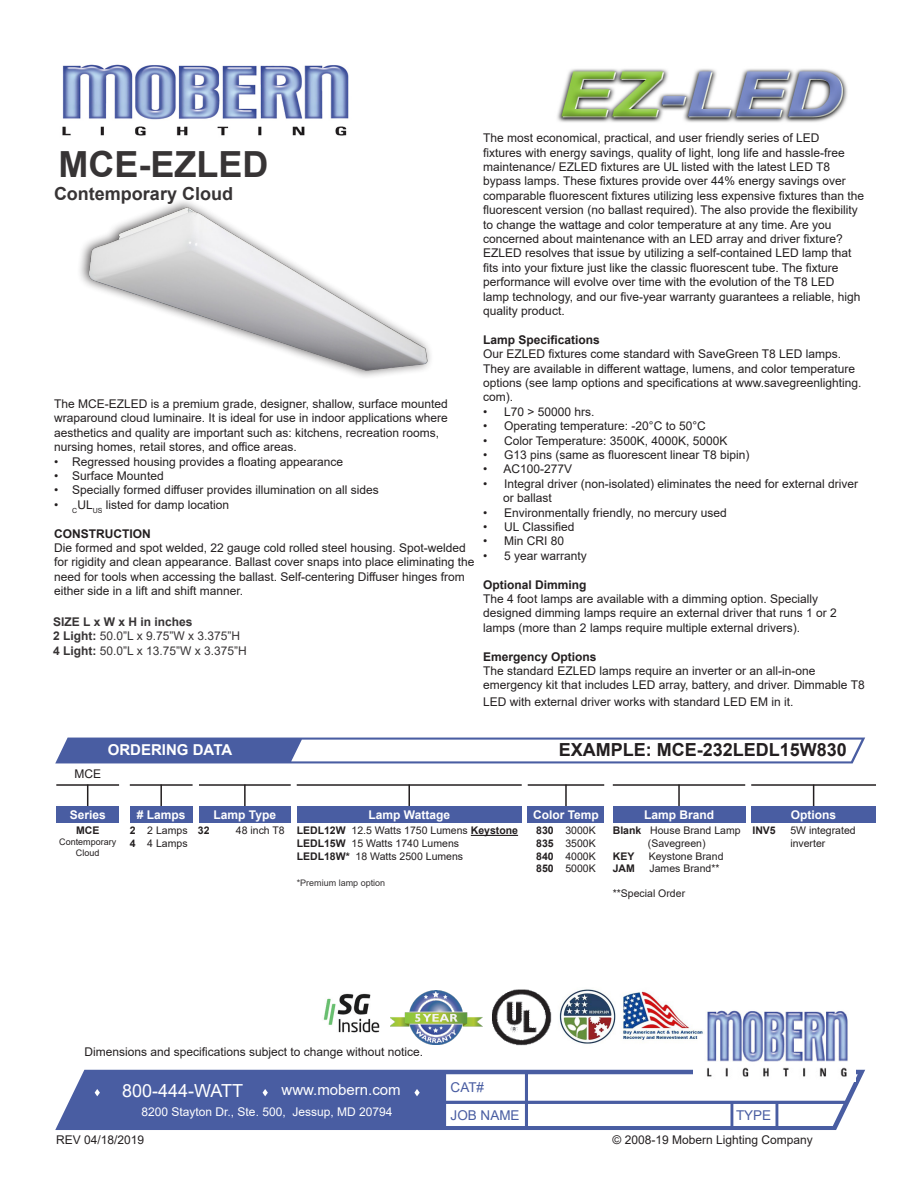
<style>
.page{position:relative;width:918px;height:1188px;background:#fff}
.page>*{position:absolute;margin:0;border:0;box-sizing:border-box;transform-origin:0 0}
.Paragraph_Style_12{font:700 36px "Arial";color:#373435}
.t1{font:700 18px "Arial";color:#231f20}
.Paragraph_Style_12-2{font:700 18px "Arial";color:#373435}
.t2{font:18px "Arial";color:#fff}
.t3{font:15px "Arial";color:#fff}
.t4{font:700 15px "Arial";color:#fff}
.t5{font:13.5px "Arial";color:#495da2}
.t6{font:12px/14.4px "Arial";color:#231f20}
.Paragraph_Style_13{font:12px/14.4px "Arial";color:#373435}
.t7{font:700 12px "Arial";color:#231f20}
.t8{font:700 12px "Arial";color:#fff}
.t9{font:12px "Arial";color:#fff}
.t10{font:10.5px "Arial";color:#231f20}
.t11{font:700 10.5px "Arial";color:#231f20}
.Paragraph_Style_1{font:9px "Arial";color:#373435}
.t12{font:9px/10.8px "Arial";color:#231f20;text-align:center}
.s1{font-weight:700}
</style>
<div class="page">
<img style="left:492px;top:989px;width:60px;height:57px">
<img style="left:62px;top:64px;width:287px;height:72px">
<img style="left:557px;top:69px;width:291px;height:54px">
<svg style="left:55px;top:738px;width:810px;height:25px"></svg>
<hr style="left:56px;top:784px;width:63px;height:2px;background:#231f20">
<svg style="left:87px;top:786px;width:1px;height:20px"></svg>
<div style="left:56px;top:806px;width:63px;height:17px;background:#495da2"></div>
<hr style="left:130px;top:784px;width:63px;height:2px;background:#231f20">
<hr style="left:160px;top:785px;width:2px;height:21px;background:#231f20">
<div style="left:130px;top:806px;width:63px;height:17px;background:#495da2"></div>
<hr style="left:199px;top:784px;width:92px;height:2px;background:#231f20">
<hr style="left:244px;top:785px;width:2px;height:21px;background:#231f20">
<div style="left:199px;top:806px;width:92px;height:17px;background:#495da2"></div>
<hr style="left:297px;top:784px;width:225px;height:2px;background:#231f20">
<hr style="left:408px;top:785px;width:2px;height:21px;background:#231f20">
<div style="left:297px;top:806px;width:225px;height:17px;background:#495da2"></div>
<hr style="left:471px;top:835px;width:47px;height:1px;background:#231f20">
<hr style="left:528px;top:784px;width:76px;height:2px;background:#231f20">
<hr style="left:565px;top:785px;width:2px;height:21px;background:#231f20">
<div style="left:528px;top:806px;width:76px;height:17px;background:#495da2"></div>
<hr style="left:613px;top:784px;width:132px;height:2px;background:#231f20">
<hr style="left:678px;top:785px;width:2px;height:21px;background:#231f20">
<div style="left:613px;top:806px;width:132px;height:17px;background:#495da2"></div>
<hr style="left:751px;top:784px;width:125px;height:2px;background:#231f20">
<svg style="left:813px;top:786px;width:1px;height:20px"></svg>
<div style="left:751px;top:806px;width:125px;height:17px;background:#495da2"></div>
<svg style="left:55px;top:1070px;width:810px;height:60px;fill:#495da2"></svg>
<img style="left:693px;top:1010px;width:162px;height:72px">
<svg style="left:95px;top:1089px;width:5px;height:7px"></svg>
<svg style="left:263px;top:1089px;width:5px;height:7px"></svg>
<svg style="left:414px;top:1089px;width:6px;height:7px"></svg>
<img style="left:559px;top:989px;width:146px;height:58px">
<img style="left:390px;top:991px;width:93px;height:54px">
<img style="left:323px;top:993px;width:57px;height:40px">
<img style="left:80px;top:201px;width:351px;height:176px">
<p class="Paragraph_Style_12" style="left:58px;top:139px;width:211px">MCE-EZLED</p>
<p class="Paragraph_Style_12-2" style="left:54px;top:181px;width:181px">Contemporary Cloud</p>
<p class="t6" style="left:54px;top:397px;width:395px">The MCE-EZLED is a premium grade, designer, shallow, surface mounted wraparound cloud luminaire. It is ideal for use in indoor applications where aesthetics and quality are important such as: kitchens, recreation rooms, nursing homes, retail stores, and office areas.</p>
<p class="t6" style="left:54px;top:454px;width:290px">• Regressed housing provides a floating appearance</p>
<p class="t6" style="left:54px;top:469px;width:111px">• Surface Mounted</p>
<p class="t6" style="left:54px;top:483px;width:326px">• Specially formed diffuser provides illumination on all sides</p>
<p class="t6" style="left:54px;top:497px;width:176px">• <sub>C</sub>UL<sub>US</sub> listed for damp location</p>
<p class="t7" style="left:54px;top:525px;width:98px">CONSTRUCTION</p>
<p class="t6" style="left:54px;top:541px;width:422px">Die formed and spot welded, 22 gauge cold rolled steel housing. Spot-welded for rigidity and clean appearance. Ballast cover snaps into place eliminating the need for tools when accessing the ballast. Self-centering Diffuser hinges from either side in a lift and shift manner.</p>
<p class="Paragraph_Style_13" style="left:53px;top:614px;width:195px"><span class="s1">SIZE L x W x H in inches<br>2 Light:</span> 50.0”L x 9.75”W x 3.375”H<br><span class="s1">4 Light:</span> 50.0”L x 13.75”W x 3.375”H</p>
<p class="t6" style="left:483px;top:131px;width:382px">The most economical, practical, and user friendly series of LED<br>fixtures with energy savings, quality of light, long life and hassle-free maintenance/ EZLED fixtures are UL listed with the latest LED T8 bypass lamps. These fixtures provide over 44% energy savings over comparable fluorescent fixtures utilizing less expensive fixtures than the fluorescent version (no ballast required). The also provide the flexibility to change the wattage and color temperature at any time. Are you concerned about maintenance with an LED array and driver fixture?<br>EZLED resolves that issue by utilizing a self-contained LED lamp that fits into your fixture just like the classic fluorescent tube. The fixture performance will evolve over time with the evolution of the T8 LED<br>lamp technology, and our five-year warranty guarantees a reliable, high quality product.</p>
<p class="t7" style="left:483px;top:331px;width:118px">Lamp Specifications</p>
<p class="t6" style="left:483px;top:347px;width:380px">Our EZLED fixtures come standard with SaveGreen T8 LED lamps.<br>They are available in different wattage, lumens, and color temperature options (see lamp options and specifications at www.savegreenlighting. com).</p>
<p class="t6" style="left:483px;top:404px;width:113px">• L70 &gt; 50000 hrs.</p>
<p class="t6" style="left:483px;top:419px;width:224px">• Operating temperature: -20°C to 50°C</p>
<p class="t6" style="left:483px;top:433px;width:246px">• Color Temperature: 3500K, 4000K, 5000K</p>
<p class="t6" style="left:483px;top:448px;width:268px">• G13 pins (same as fluorescent linear T8 bipin)</p>
<p class="t6" style="left:483px;top:462px;width:90px">• AC100-277V</p>
<p class="t6" style="left:483px;top:476px;width:377px">• Integral driver (non-isolated) eliminates the need for external driver</p>
<p class="t6" style="left:503px;top:491px;width:50px">or ballast</p>
<p class="t6" style="left:483px;top:505px;width:245px">• Environmentally friendly, no mercury used</p>
<p class="t6" style="left:483px;top:520px;width:93px">• UL Classified</p>
<p class="t6" style="left:483px;top:534px;width:82px">• Min CRI 80</p>
<p class="t6" style="left:483px;top:548px;width:105px">• 5 year warranty</p>
<p class="t7" style="left:483px;top:576px;width:105px">Optional Dimming</p>
<p class="t6" style="left:483px;top:592px;width:355px">The 4 foot lamps are available with a dimming option. Specially designed dimming lamps require an external driver that runs 1 or 2 lamps (more than 2 lamps require multiple external drivers).</p>
<p class="t7" style="left:483px;top:648px;width:115px">Emergency Options</p>
<p class="t6" style="left:483px;top:664px;width:383px">The standard EZLED lamps require an inverter or an all-in-one emergency kit that includes LED array, battery, and driver. Dimmable T8</p>
<p class="t6" style="left:483px;top:694px;width:312px">LED with external driver works with standard LED EM in it.</p>
<p class="t6" style="left:74px;top:767px;width:28px">MCE</p>
<p class="t4" style="left:108px;top:740px;width:126px">ORDERING DATA</p>
<p class="t1" style="left:559px;top:737px;width:290px">EXAMPLE: MCE-232LEDL15W830</p>
<p class="t8" style="left:70px;top:806px;width:38px">Series</p>
<p class="t11" style="left:76px;top:823px;width:25px">MCE</p>
<p class="t12" style="left:59px;top:836px;width:59px">Contemporary<br>Cloud</p>
<p class="t8" style="left:137px;top:806px;width:50px"># Lamps</p>
<p class="t10" style="left:130px;top:823px;width:59px"><span class="s1">2</span> 2 Lamps</p>
<p class="t10" style="left:130px;top:836px;width:59px"><span class="s1">4</span> 4 Lamps</p>
<p class="t8" style="left:214px;top:806px;width:64px">Lamp Type</p>
<p class="t11" style="left:198px;top:823px;width:13px">32</p>
<p class="t10" style="left:236px;top:823px;width:50px">48 inch T8</p>
<p class="t8" style="left:368px;top:806px;width:83px">Lamp Wattage</p>
<p class="t10" style="left:297px;top:823px;width:223px"><span class="s1">LEDL12W</span> 12.5 Watts 1750 Lumens <span class="s1">Keystone</span></p>
<p class="t10" style="left:297px;top:836px;width:164px"><span class="s1">LEDL15W</span> 15 Watts 1740 Lumens</p>
<p class="t10" style="left:297px;top:849px;width:168px"><span class="s1">LEDL18W*</span> 18 Watts 2500 Lumens</p>
<p class="Paragraph_Style_1" style="left:297px;top:877px;width:90px">*Premium lamp option</p>
<p class="t8" style="left:533px;top:806px;width:67px">Color Temp</p>
<p class="t10" style="left:536px;top:823px;width:61px"><span class="s1">830</span> 3000K</p>
<p class="t10" style="left:536px;top:836px;width:61px"><span class="s1">835</span> 3500K</p>
<p class="t10" style="left:536px;top:849px;width:61px"><span class="s1">840</span> 4000K</p>
<p class="t10" style="left:536px;top:861px;width:61px"><span class="s1">850</span> 5000K</p>
<p class="t8" style="left:644px;top:806px;width:72px">Lamp Brand</p>
<p class="t10" style="left:613px;top:823px;width:129px"><span class="s1">Blank</span> House Brand Lamp</p>
<p class="t10" style="left:648px;top:836px;width:59px">(Savegreen)</p>
<p class="t11" style="left:613px;top:848px;width:23px">KEY</p>
<p class="t10" style="left:649px;top:849px;width:76px">Keystone Brand</p>
<p class="t11" style="left:613px;top:861px;width:24px">JAM</p>
<p class="t10" style="left:650px;top:861px;width:72px">James Brand**</p>
<p class="t10" style="left:613px;top:886px;width:74px">**Special Order</p>
<p class="t8" style="left:791px;top:806px;width:47px">Options</p>
<p class="t11" style="left:752px;top:823px;width:25px">INV5</p>
<p class="t10" style="left:790px;top:823px;width:67px">5W integrated</p>
<p class="t10" style="left:790px;top:836px;width:37px">inverter</p>
<p class="t6" style="left:84px;top:1044px;width:340px">Dimensions and specifications subject to change without notice.</p>
<p class="t2" style="left:122px;top:1079px;width:123px">800-444-WATT</p>
<p class="t3" style="left:282px;top:1079px;width:121px">www.mobern.com</p>
<p class="t5" style="left:451px;top:1078px;width:35px">CAT#</p>
<p class="t5" style="left:451px;top:1106px;width:71px">JOB NAME</p>
<p class="t5" style="left:736px;top:1106px;width:37px">TYPE</p>
<p class="t6" style="left:613px;top:1132px;width:202px">© 2008-19 Mobern Lighting Company</p>
<p class="t9" style="left:142px;top:1104px;width:252px">8200 Stayton Dr., Ste. 500, Jessup, MD 20794</p>
<p class="t6" style="left:56px;top:1132px;width:90px">REV 04/18/2019</p>
</div>
